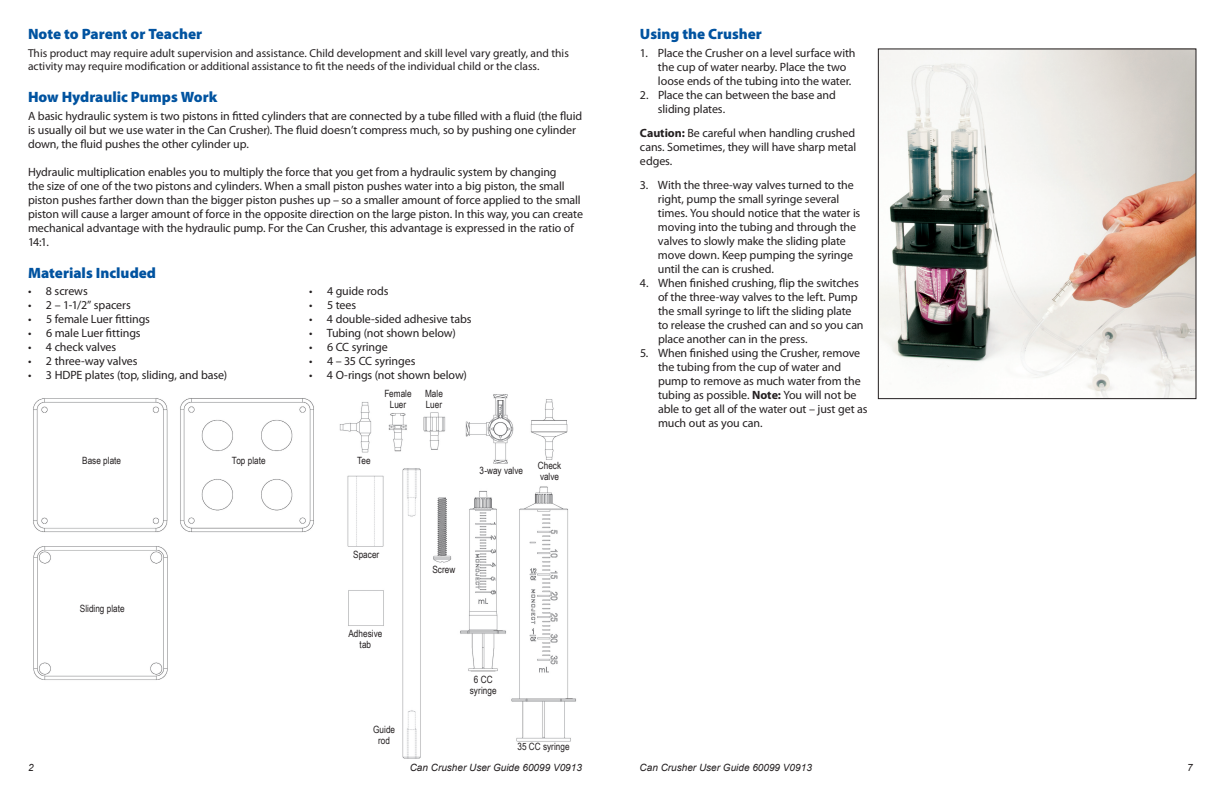
<style>
.page{position:relative;width:1224px;height:792px;background:#fff}
.page>*{position:absolute;margin:0;border:0;box-sizing:border-box;transform-origin:0 0}
.t1{font:900 15px "Myriad Pro";color:#0153a0}
.t2{font:12px/14px "Myriad Pro";letter-spacing:-.01em;color:#231f20}
.t3{font:11.5px/13.8px "Myriad Pro";color:#231f20}
.t4{font:10px/11px "Arial Narrow";color:#231f20;text-align:center}
.t5{font:italic 10px "Arial";color:#231f20}
.s1{font-weight:700}
</style>
<div class="page">
<img style="left:339px;top:394px;width:237px;height:365px">
<img style="left:33px;top:398px;width:135px;height:282px">
<img style="left:180px;top:398px;width:134px;height:135px">
<img style="left:880px;top:51px;width:314px;height:346px">
<div style="left:878px;top:49px;width:318px;height:350px;border:1px solid #231f20"></div>
<p class="t1" style="left:28px;top:28px;width:176px">Note to Parent or Teacher</p>
<p class="t3" style="left:28px;top:47px;width:542px">This product may require adult supervision and assistance. Child development and skill level vary greatly, and this activity may require modification or additional assistance to fit the needs of the individual child or the class.</p>
<p class="t1" style="left:28px;top:91px;width:191px">How Hydraulic Pumps Work</p>
<p class="t2" style="left:28px;top:110px;width:556px">A basic hydraulic system is two pistons in fitted cylinders that are connected by a tube filled with a fluid (the fluid is usually oil but we use water in the Can Crusher). The fluid doesn’t compress much, so by pushing one cylinder down, the fluid pushes the other cylinder up.</p>
<p class="t2" style="left:28px;top:166px;width:557px">Hydraulic multiplication enables you to multiply the force that you get from a hydraulic system by changing<br>the size of one of the two pistons and cylinders. When a small piston pushes water into a big piston, the small piston pushes farther down than the bigger piston pushes up – so a smaller amount of force applied to the small piston will cause a larger amount of force in the opposite direction on the large piston. In this way, you can create mechanical advantage with the hydraulic pump. For the Can Crusher, this advantage is expressed in the ratio of 14:1.</p>
<p class="t1" style="left:28px;top:267px;width:130px">Materials Included</p>
<p class="t2" style="left:28px;top:285px;width:61px">• 8 screws</p>
<p class="t2" style="left:28px;top:299px;width:104px">• 2 – 1-1/2” spacers</p>
<p class="t2" style="left:28px;top:313px;width:124px">• 5 female Luer fittings</p>
<p class="t2" style="left:28px;top:327px;width:114px">• 6 male Luer fittings</p>
<p class="t2" style="left:28px;top:341px;width:90px">• 4 check valves</p>
<p class="t2" style="left:28px;top:355px;width:111px">• 2 three-way valves</p>
<p class="t2" style="left:28px;top:369px;width:201px">• 3 HDPE plates (top, sliding, and base)</p>
<p class="t2" style="left:309px;top:285px;width:81px">• 4 guide rods</p>
<p class="t2" style="left:309px;top:299px;width:49px">• 5 tees</p>
<p class="t2" style="left:309px;top:313px;width:164px">• 4 double-sided adhesive tabs</p>
<p class="t2" style="left:309px;top:327px;width:148px">• Tubing (not shown below)</p>
<p class="t2" style="left:309px;top:341px;width:80px">• 6 CC syringe</p>
<p class="t2" style="left:309px;top:355px;width:108px">• 4 – 35 CC syringes</p>
<p class="t2" style="left:309px;top:369px;width:159px">• 4 O-rings (not shown below)</p>
<p class="t4" style="left:384px;top:388px;width:29px">Female<br>Luer</p>
<p class="t4" style="left:425px;top:388px;width:19px;text-align:left">Male<br>Luer</p>
<p class="t4" style="left:82px;top:455px;width:40px">Base plate</p>
<p class="t4" style="left:232px;top:455px;width:35px">Top plate</p>
<p class="t4" style="left:357px;top:455px;width:15px">Tee</p>
<p class="t4" style="left:480px;top:464px;width:45px">3-way valve</p>
<p class="t4" style="left:538px;top:460px;width:25px;text-align:left">Check valve</p>
<p class="t4" style="left:80px;top:603px;width:46px">Sliding plate</p>
<p class="t4" style="left:353px;top:549px;width:28px">Spacer</p>
<p class="t4" style="left:349px;top:628px;width:35px">Adhesive tab</p>
<p class="t4" style="left:373px;top:724px;width:24px">Guide rod</p>
<p class="t4" style="left:432px;top:564px;width:24px">Screw</p>
<p class="t4" style="left:470px;top:674px;width:28px">6 CC syringe</p>
<p class="t4" style="left:517px;top:741px;width:54px">35 CC syringe</p>
<p class="t5" style="left:28px;top:762px;width:7px">2</p>
<p class="t5" style="left:410px;top:762px;width:174px">Can Crusher User Guide 60099 V0913</p>
<p class="t1" style="left:640px;top:28px;width:123px">Using the Crusher</p>
<p class="t2" style="left:658px;top:47px;width:199px;text-indent:-18px">1. Place the Crusher on a level surface with the cup of water nearby. Place the two loose ends of the tubing into the water.</p>
<p class="t2" style="left:658px;top:89px;width:179px;text-indent:-18px">2. Place the can between the base and sliding plates.</p>
<p class="t2" style="left:640px;top:127px;width:218px;text-align:justify"><span class="s1">Caution:</span> Be careful when handling crushed cans. Sometimes, they will have sharp metal edges.</p>
<p class="t2" style="left:658px;top:179px;width:204px;text-indent:-18px">3. With the three-way valves turned to the right, pump the small syringe several times. You should notice that the water is moving into the tubing and through the valves to slowly make the sliding plate move down. Keep pumping the syringe until the can is crushed.</p>
<p class="t2" style="left:658px;top:277px;width:207px;text-indent:-18px">4. When finished crushing, flip the switches of the three-way valves to the left. Pump the small syringe to lift the sliding plate to release the crushed can and so you can place another can in the press.</p>
<p class="t2" style="left:658px;top:347px;width:211px;text-indent:-18px">5. When finished using the Crusher, remove the tubing from the cup of water and pump to remove as much water from the tubing as possible. <span class="s1">Note:</span> You will not be able to get all of the water out – just get as much out as you can.</p>
<p class="t5" style="left:640px;top:762px;width:174px">Can Crusher User Guide 60099 V0913</p>
<p class="t5" style="left:1187px;top:762px;width:7px">7</p>
</div>
